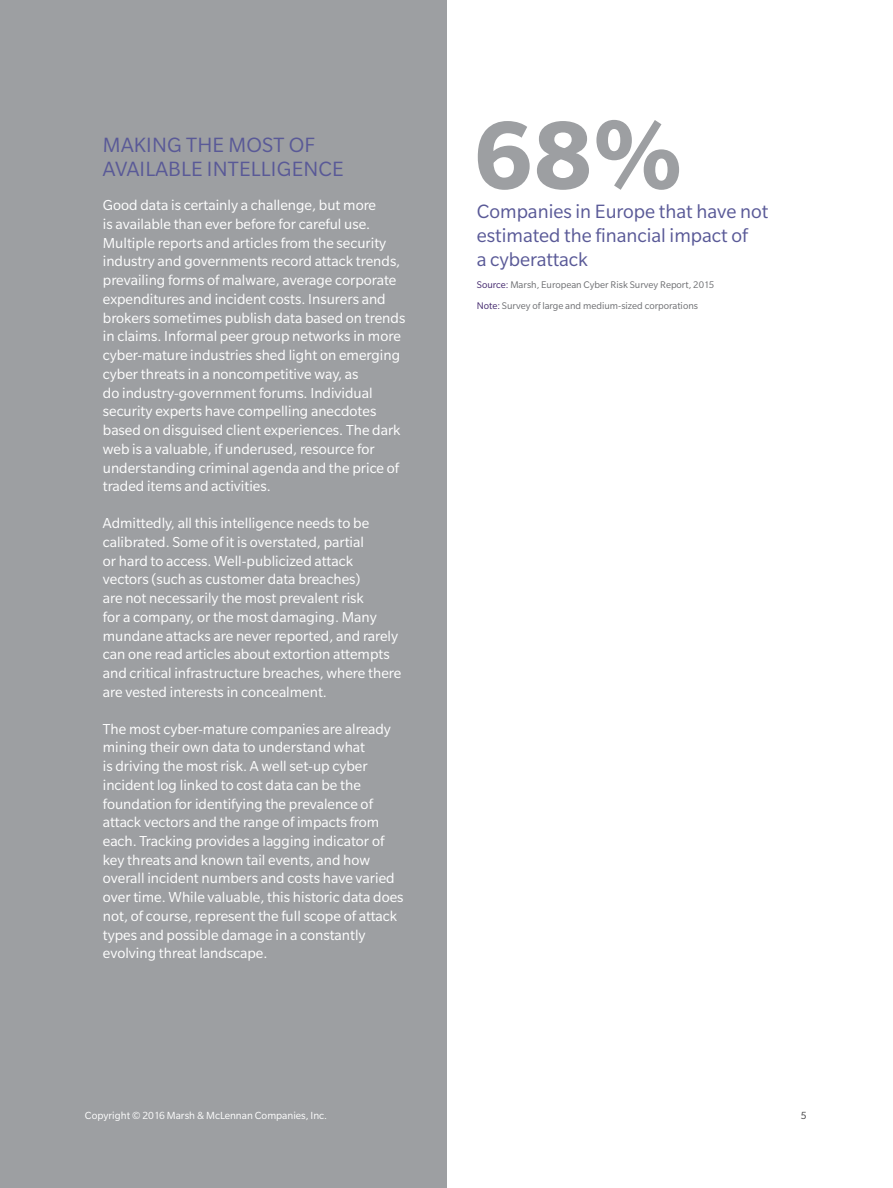
<style>
.page{position:relative;width:893px;height:1188px;background:#fff}
.page>*{position:absolute;margin:0;border:0;box-sizing:border-box;transform-origin:0 0}
.t1{font:700 105px "Slate Pro";color:#9d9fa2}
.t2{font:22.5px/24px "Slate Pro";letter-spacing:.01em;color:#595997}
.t3{font:21px/24px "Slate Pro";color:#595997}
.t4{font:15.75px/18.8px "Slate Pro";color:#fff}
.t5{font:11.25px "Slate Pro";color:#fff}
.t6{font:11.25px "Slate Pro";color:#414042}
.t7{font:10.5px/21px "Slate Pro";color:#6d6e71}
.s1{color:#43286d}
</style>
<div class="page">
<div style="left:0;top:0;width:446px;height:1188px;background:#9d9fa2"></div>
<h2 class="t2" style="left:103px;top:133px;width:242px">MAKING THE MOST OF<br>AVAILABLE INTELLIGENCE</h2>
<p class="t4" style="left:103px;top:196px;width:304px">Good data is certainly a challenge, but more<br>is available than ever before for careful use.<br>Multiple reports and articles from the security industry and governments record attack trends, prevailing forms of malware, average corporate expenditures and incident costs. Insurers and brokers sometimes publish data based on trends in claims. Informal peer group networks in more cyber-mature industries shed light on emerging cyber threats in a noncompetitive way, as<br>do industry-government forums. Individual security experts have compelling anecdotes based on disguised client experiences. The dark web is a valuable, if underused, resource for understanding criminal agenda and the price of traded items and activities.</p>
<p class="t4" style="left:103px;top:514px;width:300px">Admittedly, all this intelligence needs to be calibrated. Some of it is overstated, partial<br>or hard to access. Well‑publicized attack vectors (such as customer data breaches)<br>are not necessarily the most prevalent risk<br>for a company, or the most damaging. Many mundane attacks are never reported, and rarely can one read articles about extortion attempts and critical infrastructure breaches, where there are vested interests in concealment.</p>
<p class="t4" style="left:103px;top:719px;width:302px">The most cyber-mature companies are already mining their own data to understand what<br>is driving the most risk. A well set-up cyber incident log linked to cost data can be the foundation for identifying the prevalence of attack vectors and the range of impacts from each. Tracking provides a lagging indicator of key threats and known tail events, and how overall incident numbers and costs have varied over time. While valuable, this historic data does not, of course, represent the full scope of attack types and possible damage in a constantly evolving threat landscape.</p>
<h1 class="t1" style="left:473px;top:97px;width:211px">68%</h1>
<h3 class="t3" style="left:477px;top:199px;width:293px">Companies in Europe that have not estimated the financial impact of<br>a cyberattack</h3>
<p class="t7" style="left:477px;top:274px;width:239px"><span class="s1">Source:</span> Marsh, European Cyber Risk Survey Report, 2015<br><span class="s1">Note:</span> Survey of large and medium-sized corporations</p>
<p class="t5" style="left:85px;top:1110px;width:244px">Copyright © 2016 Marsh &amp; McLennan Companies, Inc.</p>
<p class="t6" style="left:801px;top:1110px;width:7px">5</p>
</div>
